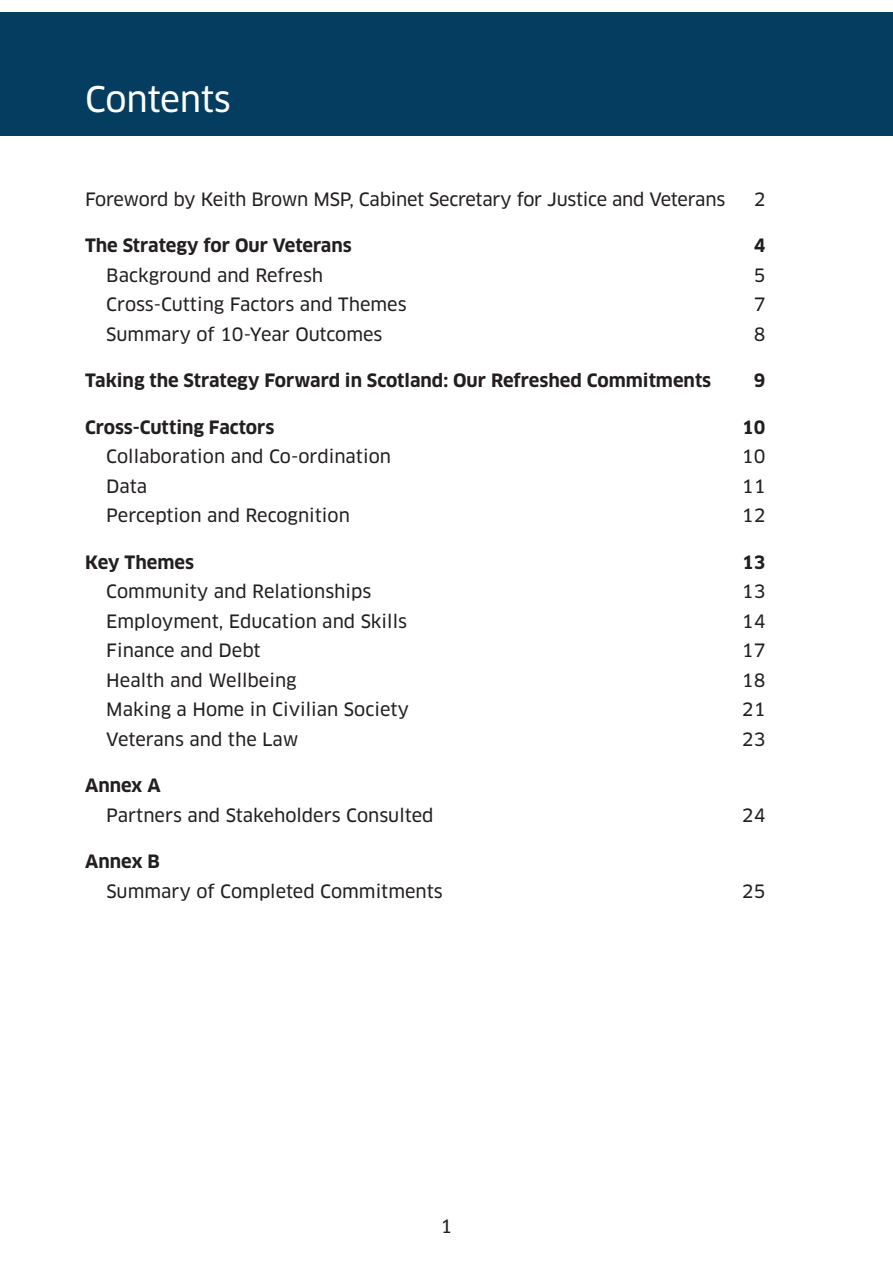
<style>
.page{position:relative;width:893px;height:1263px;background:#fff}
.page>*{position:absolute;margin:0;border:0;box-sizing:border-box;transform-origin:0 0}
.t1{font:34.5px "Clan OT News";letter-spacing:-.01em;color:#fff}
.t2{font:18px "Clan OT News";color:#231f20}
.t3{font:700 18px "Clan OT";color:#231f20}
</style>
<div class="page">
<div style="left:0;top:13px;width:893px;height:123px;background:#043d5f"></div>
<h1 class="t1" style="left:85px;top:79px;width:147px">Contents</h1>
<p class="t2" style="left:85px;top:188px;width:642px">Foreword by Keith Brown MSP, Cabinet Secretary for Justice and Veterans</p>
<p class="t2" style="left:754px;top:188px;width:13px">2</p>
<p class="t3" style="left:85px;top:235px;width:268px">The Strategy for Our Veterans</p>
<p class="t3" style="left:754px;top:235px;width:13px">4</p>
<p class="t2" style="left:106px;top:264px;width:218px">Background and Refresh</p>
<p class="t2" style="left:754px;top:264px;width:13px">5</p>
<p class="t2" style="left:106px;top:294px;width:302px">Cross-Cutting Factors and Themes</p>
<p class="t2" style="left:754px;top:294px;width:13px">7</p>
<p class="t2" style="left:106px;top:323px;width:278px">Summary of 10-Year Outcomes</p>
<p class="t2" style="left:754px;top:323px;width:13px">8</p>
<p class="t3" style="left:85px;top:370px;width:628px">Taking the Strategy Forward in Scotland: Our Refreshed Commitments</p>
<p class="t3" style="left:754px;top:370px;width:13px">9</p>
<p class="t3" style="left:85px;top:416px;width:191px">Cross-Cutting Factors</p>
<p class="t3" style="left:742px;top:416px;width:25px">10</p>
<p class="t2" style="left:106px;top:446px;width:286px">Collaboration and Co-ordination</p>
<p class="t2" style="left:742px;top:446px;width:25px">10</p>
<p class="t2" style="left:106px;top:475px;width:43px">Data</p>
<p class="t2" style="left:742px;top:475px;width:25px">11</p>
<p class="t2" style="left:106px;top:505px;width:245px">Perception and Recognition</p>
<p class="t2" style="left:742px;top:505px;width:25px">12</p>
<p class="t3" style="left:85px;top:551px;width:111px">Key Themes</p>
<p class="t3" style="left:742px;top:551px;width:25px">13</p>
<p class="t2" style="left:106px;top:581px;width:267px">Community and Relationships</p>
<p class="t2" style="left:742px;top:581px;width:25px">13</p>
<p class="t2" style="left:106px;top:610px;width:302px">Employment, Education and Skills</p>
<p class="t2" style="left:742px;top:610px;width:25px">14</p>
<p class="t2" style="left:106px;top:640px;width:156px">Finance and Debt</p>
<p class="t2" style="left:742px;top:640px;width:25px">17</p>
<p class="t2" style="left:106px;top:669px;width:192px">Health and Wellbeing</p>
<p class="t2" style="left:742px;top:669px;width:25px">18</p>
<p class="t2" style="left:106px;top:699px;width:304px">Making a Home in Civilian Society</p>
<p class="t2" style="left:742px;top:699px;width:25px">21</p>
<p class="t2" style="left:106px;top:728px;width:194px">Veterans and the Law</p>
<p class="t2" style="left:742px;top:728px;width:25px">23</p>
<p class="t3" style="left:85px;top:775px;width:77px">Annex A</p>
<p class="t2" style="left:106px;top:804px;width:329px">Partners and Stakeholders Consulted</p>
<p class="t2" style="left:742px;top:804px;width:25px">24</p>
<p class="t3" style="left:85px;top:851px;width:76px">Annex B</p>
<p class="t2" style="left:106px;top:880px;width:338px">Summary of Completed Commitments</p>
<p class="t2" style="left:742px;top:880px;width:25px">25</p>
<p class="t2" style="left:441px;top:1215px;width:13px">1</p>
</div>
